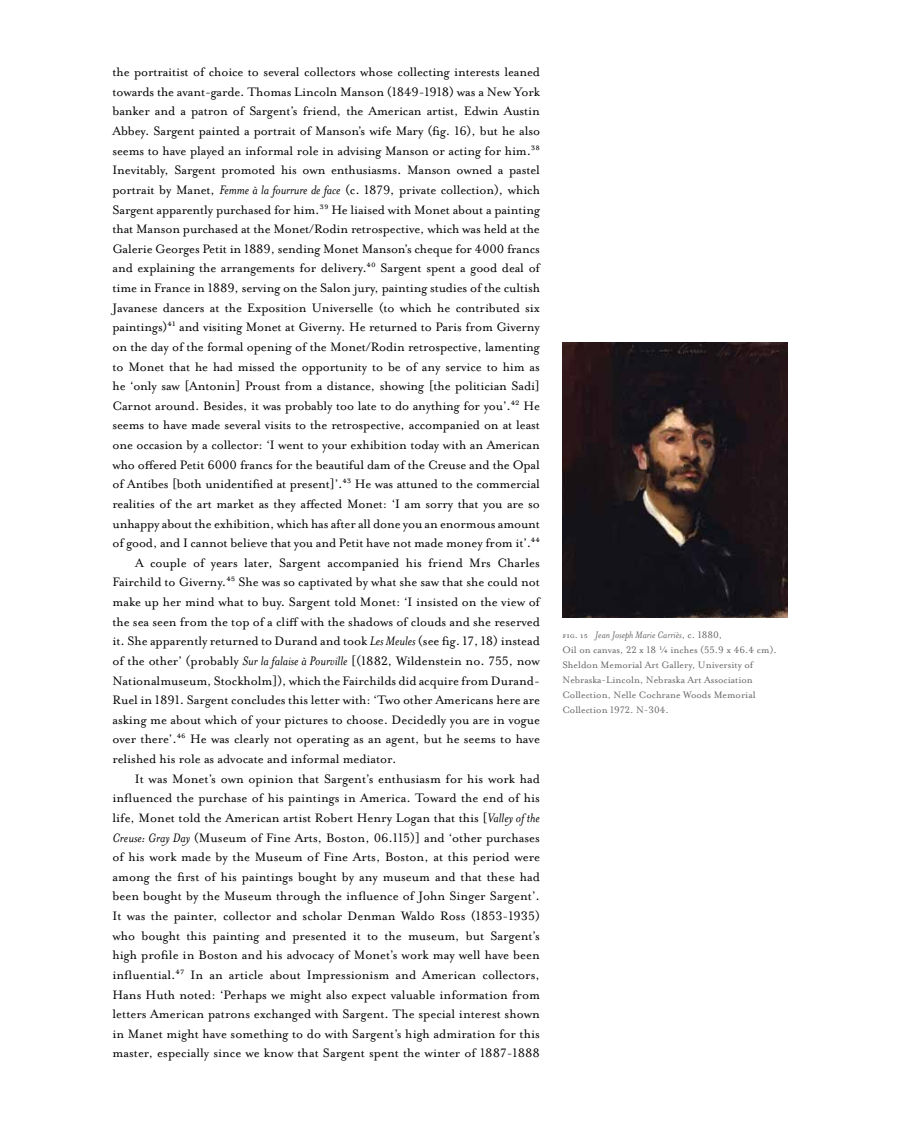
<style>
.page{position:relative;width:900px;height:1125px;background:#fff}
.page>*{position:absolute;margin:0;border:0;box-sizing:border-box;transform-origin:0 0}
.t1{font:14px "Mrs Eaves Roman Lining";letter-spacing:-.01em;color:#000}
.t2{font:10.75px/14.9px "Mrs Eaves Roman Lining";color:#636466}
.t3{font:italic 10.75px "Mrs Eaves";color:#636466}
.s1{font-family:"Mrs Eaves";font-style:italic}
.s2{font-family:"Mrs Eaves All Petite Caps";font-style:normal}
.s3{font-family:"Mrs Eaves Roman Lining";font-style:normal}
</style>
<div class="page">
<img style="left:562px;top:343px;width:226px;height:275px">
<p class="t1" style="left:112px;top:64px;width:429px">the portraitist of choice to several collectors whose collecting interests leaned</p>
<p class="t1" style="left:112px;top:84px;width:429px">towards the avant-garde. Thomas Lincoln Manson (1849-1918) was a New York</p>
<p class="t1" style="left:112px;top:104px;width:429px">banker and a patron of Sargent’s friend, the American artist, Edwin Austin</p>
<p class="t1" style="left:112px;top:123px;width:429px">Abbey. Sargent painted a portrait of Manson’s wife Mary (fig. 16), but he also</p>
<p class="t1" style="left:112px;top:143px;width:429px">seems to have played an informal role in advising Manson or acting for him.<sup>38</sup></p>
<p class="t1" style="left:112px;top:163px;width:429px">Inevitably, Sargent promoted his own enthusiasms. Manson owned a pastel</p>
<p class="t1" style="left:112px;top:182px;width:429px">portrait by Manet, <span class="s1">Femme à la fourrure de face</span> (c. 1879, private collection), which</p>
<p class="t1" style="left:112px;top:202px;width:429px">Sargent apparently purchased for him.<sup>39</sup> He liaised with Monet about a painting</p>
<p class="t1" style="left:112px;top:221px;width:429px">that Manson purchased at the Monet/Rodin retrospective, which was held at the</p>
<p class="t1" style="left:112px;top:241px;width:429px">Galerie Georges Petit in 1889, sending Monet Manson’s cheque for 4000 francs</p>
<p class="t1" style="left:112px;top:261px;width:429px">and explaining the arrangements for delivery.<sup>40</sup> Sargent spent a good deal of</p>
<p class="t1" style="left:112px;top:280px;width:429px">time in France in 1889, serving on the Salon jury, painting studies of the cultish</p>
<p class="t1" style="left:112px;top:300px;width:429px">Javanese dancers at the Exposition Universelle (to which he contributed six</p>
<p class="t1" style="left:112px;top:320px;width:429px">paintings)<sup>41</sup> and visiting Monet at Giverny. He returned to Paris from Giverny</p>
<p class="t1" style="left:112px;top:339px;width:429px">on the day of the formal opening of the Monet/Rodin retrospective, lamenting</p>
<p class="t1" style="left:112px;top:359px;width:429px">to Monet that he had missed the opportunity to be of any service to him as</p>
<p class="t1" style="left:112px;top:378px;width:429px">he ‘only saw [Antonin] Proust from a distance, showing [the politician Sadi]</p>
<p class="t1" style="left:112px;top:398px;width:429px">Carnot around. Besides, it was probably too late to do anything for you’.<sup>42</sup> He</p>
<p class="t1" style="left:112px;top:418px;width:429px">seems to have made several visits to the retrospective, accompanied on at least</p>
<p class="t1" style="left:112px;top:437px;width:429px">one occasion by a collector: ‘I went to your exhibition today with an American</p>
<p class="t1" style="left:112px;top:457px;width:429px">who offered Petit 6000 francs for the beautiful dam of the Creuse and the Opal</p>
<p class="t1" style="left:112px;top:477px;width:429px">of Antibes [both unidentified at present]’.<sup>43</sup> He was attuned to the commercial</p>
<p class="t1" style="left:112px;top:496px;width:429px">realities of the art market as they affected Monet: ‘I am sorry that you are so</p>
<p class="t1" style="left:112px;top:516px;width:429px">unhappy about the exhibition, which has after all done you an enormous amount</p>
<p class="t1" style="left:112px;top:535px;width:429px">of good, and I cannot believe that you and Petit have not made money from it’.<sup>44</sup></p>
<p class="t1" style="left:135px;top:555px;width:406px">A couple of years later, Sargent accompanied his friend Mrs Charles</p>
<p class="t1" style="left:112px;top:575px;width:429px">Fairchild to Giverny.<sup>45</sup> She was so captivated by what she saw that she could not</p>
<p class="t1" style="left:113px;top:594px;width:429px">make up her mind what to buy. Sargent told Monet: ‘I insisted on the view of</p>
<p class="t1" style="left:113px;top:614px;width:429px">the sea seen from the top of a cliff with the shadows of clouds and she reserved</p>
<p class="t1" style="left:113px;top:634px;width:429px">it. She apparently returned to Durand and took <span class="s1">Les Meules</span> (see fig. 17, 18) instead</p>
<p class="t1" style="left:113px;top:653px;width:429px">of the other’ (probably <span class="s1">Sur la falaise à Pourville</span> [(1882, Wildenstein no. 755, now</p>
<p class="t1" style="left:113px;top:673px;width:429px">Nationalmuseum, Stockholm]), which the Fairchilds did acquire from Durand-</p>
<p class="t1" style="left:113px;top:692px;width:429px">Ruel in 1891. Sargent concludes this letter with: ‘Two other Americans here are</p>
<p class="t1" style="left:113px;top:712px;width:429px">asking me about which of your pictures to choose. Decidedly you are in vogue</p>
<p class="t1" style="left:113px;top:732px;width:429px">over there’.<sup>46</sup> He was clearly not operating as an agent, but he seems to have</p>
<p class="t1" style="left:112px;top:751px;width:285px">relished his role as advocate and informal mediator.</p>
<p class="t1" style="left:135px;top:771px;width:407px">It was Monet’s own opinion that Sargent’s enthusiasm for his work had</p>
<p class="t1" style="left:112px;top:791px;width:429px">influenced the purchase of his paintings in America. Toward the end of his</p>
<p class="t1" style="left:112px;top:810px;width:429px">life, Monet told the American artist Robert Henry Logan that this [<span class="s1">Valley of the</span></p>
<p class="t1" style="left:112px;top:830px;width:429px"><span class="s1">Creuse: Gray Day</span> (Museum of Fine Arts, Boston, 06.115)] and ‘other purchases</p>
<p class="t1" style="left:112px;top:849px;width:429px">of his work made by the Museum of Fine Arts, Boston, at this period were</p>
<p class="t1" style="left:112px;top:869px;width:429px">among the first of his paintings bought by any museum and that these had</p>
<p class="t1" style="left:112px;top:889px;width:429px">been bought by the Museum through the influence of John Singer Sargent’.</p>
<p class="t1" style="left:112px;top:908px;width:429px">It was the painter, collector and scholar Denman Waldo Ross (1853-1935)</p>
<p class="t1" style="left:112px;top:928px;width:429px">who bought this painting and presented it to the museum, but Sargent’s</p>
<p class="t1" style="left:112px;top:948px;width:429px">high profile in Boston and his advocacy of Monet’s work may well have been</p>
<p class="t1" style="left:112px;top:967px;width:429px">influential.<sup>47</sup> In an article about Impressionism and American collectors,</p>
<p class="t1" style="left:112px;top:987px;width:429px">Hans Huth noted: ‘Perhaps we might also expect valuable information from</p>
<p class="t1" style="left:112px;top:1006px;width:429px">letters American patrons exchanged with Sargent. The special interest shown</p>
<p class="t1" style="left:112px;top:1026px;width:429px">in Manet might have something to do with Sargent’s high admiration for this</p>
<p class="t1" style="left:112px;top:1046px;width:429px">master, especially since we know that Sargent spent the winter of 1887-1888</p>
<p class="t3" style="left:562px;top:629px;width:161px"><span class="s2">fig. 15</span> Jean Joseph Marie Carriès<span class="s3">, c. 1880,</span></p>
<p class="t2" style="left:562px;top:642px;width:216px">Oil on canvas, 22 x 18 ¼ inches (55.9 x 46.4 cm).<br>Sheldon Memorial Art Gallery, University of Nebraska-Lincoln, Nebraska Art Association Collection, Nelle Cochrane Woods Memorial Collection 1972. N-304.</p>
</div>
